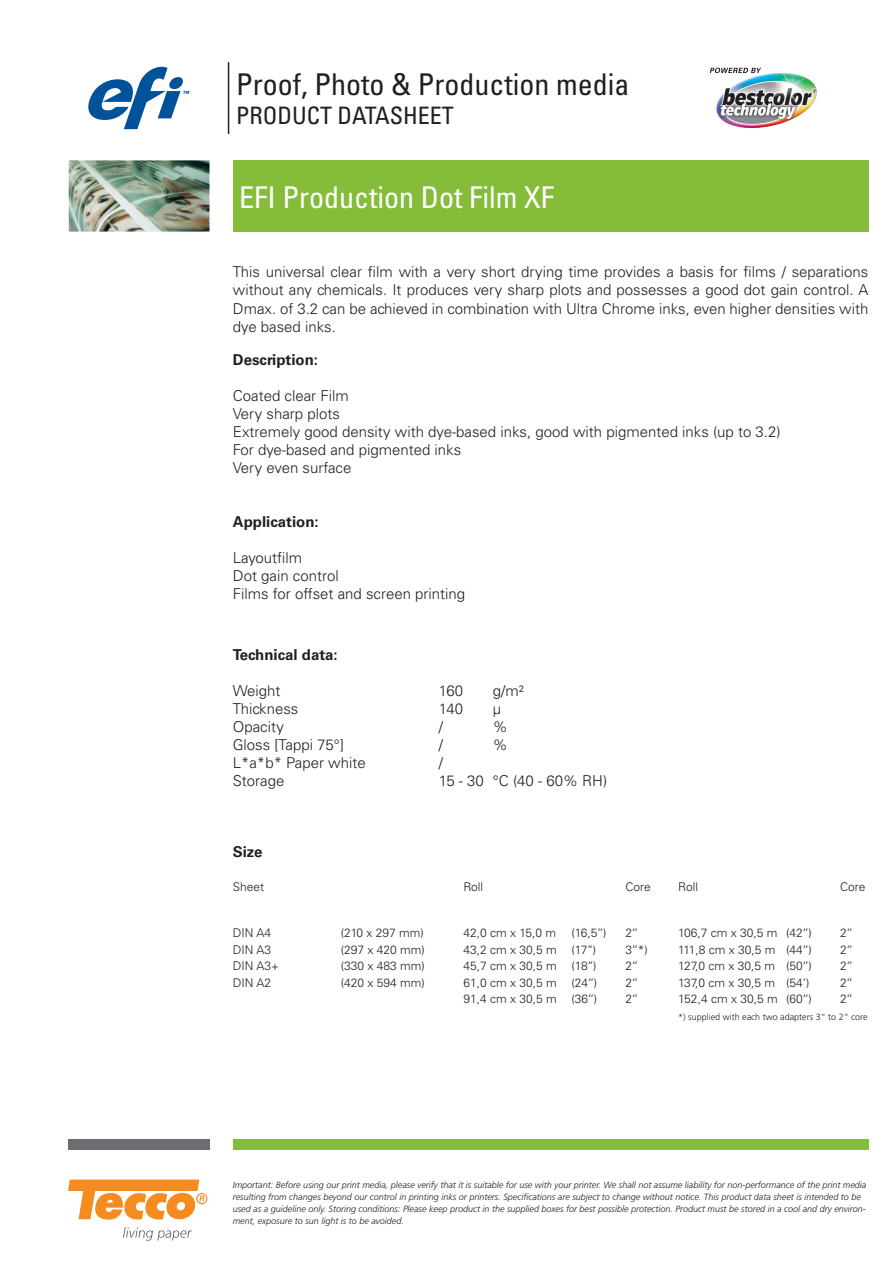
<style>
.page{position:relative;width:893px;height:1263px;background:#fff}
.page>*{position:absolute;margin:0;border:0;box-sizing:border-box;transform-origin:0 0}
.t1{font:condensed 30px "Univers LT Std";color:#231f20}
.t2{font:condensed 30px "Univers LT Std";color:#fff}
.t3{font:condensed 24px "Univers LT Std";color:#231f20}
.t4{font:300 15px/18px "Univers LT Std";color:#231f20}
.t5{font:700 15px "Univers LT Std";color:#231f20}
.t6{font:300 12px "Univers LT Std";color:#231f20}
.t7{font:italic 300 9px/12px "Frutiger LT Std";color:#231f20}
.t8{font:300 9px "Frutiger LT Std";color:#231f20}
</style>
<div class="page">
<img style="left:716px;top:73px;width:101px;height:55px">
<svg style="left:710px;top:68px;width:51px;height:5px"></svg>
<svg style="left:88px;top:67px;width:102px;height:62px"></svg>
<hr style="left:228px;top:62px;width:1px;height:72px;background:#231f20">
<img style="left:68px;top:160px;width:142px;height:72px">
<div style="left:233px;top:160px;width:635px;height:71px;background:#85bd3b"></div>
<svg style="left:123px;top:1227px;width:69px;height:14px"></svg>
<svg style="left:68px;top:1179px;width:139px;height:41px"></svg>
<div style="left:68px;top:1140px;width:142px;height:10px;background:#6c6d70"></div>
<div style="left:233px;top:1140px;width:635px;height:10px;background:#85bd3b"></div>
<h1 class="t1" style="left:236px;top:65px;width:395px">Proof, Photo &amp; Production media</h1>
<h2 class="t3" style="left:236px;top:100px;width:219px">PRODUCT DATASHEET</h2>
<h1 class="t2" style="left:239px;top:178px;width:316px">EFI Production Dot Film XF</h1>
<p class="t4" style="left:233px;top:263px;width:637px;text-align:justify">This universal clear film with a very short drying time provides a basis for films / separations without any chemicals. It produces very sharp plots and possesses a good dot gain control. A Dmax. of 3.2 can be achieved in combination with Ultra Chrome inks, even higher densities with dye based inks.</p>
<p class="t5" style="left:233px;top:351px;width:87px">Description:</p>
<p class="t4" style="left:233px;top:386px;width:549px">Coated clear Film<br>Very sharp plots<br>Extremely good density with dye-based inks, good with pigmented inks (up to 3.2)<br>For dye-based and pigmented inks<br>Very even surface</p>
<p class="t5" style="left:233px;top:513px;width:87px">Application:</p>
<p class="t4" style="left:233px;top:548px;width:234px">Layoutfilm<br>Dot gain control<br>Films for offset and screen printing</p>
<p class="t5" style="left:233px;top:646px;width:106px">Technical data:</p>
<p class="t4" style="left:233px;top:682px;width:134px">Weight<br>Thickness<br>Opacity<br>Gloss [Tappi 75°]<br>L*a*b* Paper white<br>Storage</p>
<p class="t4" style="left:439px;top:681px;width:26px">160</p>
<p class="t4" style="left:493px;top:681px;width:32px">g/m²</p>
<p class="t4" style="left:439px;top:699px;width:26px">140</p>
<p class="t4" style="left:493px;top:699px;width:10px">µ</p>
<p class="t4" style="left:439px;top:717px;width:6px">/</p>
<p class="t4" style="left:493px;top:717px;width:16px">%</p>
<p class="t4" style="left:439px;top:735px;width:6px">/</p>
<p class="t4" style="left:493px;top:735px;width:16px">%</p>
<p class="t4" style="left:439px;top:753px;width:170px">/<br>15 - 30 °C (40 - 60% RH)</p>
<p class="t5" style="left:233px;top:842px;width:31px">Size</p>
<p class="t6" style="left:233px;top:880px;width:33px">Sheet</p>
<p class="t6" style="left:463px;top:880px;width:21px">Roll</p>
<p class="t6" style="left:625px;top:880px;width:27px">Core</p>
<p class="t6" style="left:678px;top:880px;width:21px">Roll</p>
<p class="t6" style="left:840px;top:880px;width:27px">Core</p>
<p class="t6" style="left:233px;top:926px;width:40px">DIN A4</p>
<p class="t6" style="left:341px;top:926px;width:85px">(210 x 297 mm)</p>
<p class="t6" style="left:233px;top:942px;width:40px">DIN A3</p>
<p class="t6" style="left:341px;top:942px;width:86px">(297 x 420 mm)</p>
<p class="t6" style="left:233px;top:959px;width:48px">DIN A3+</p>
<p class="t6" style="left:341px;top:959px;width:86px">(330 x 483 mm)</p>
<p class="t6" style="left:233px;top:975px;width:40px">DIN A2</p>
<p class="t6" style="left:341px;top:975px;width:86px">(420 x 594 mm)</p>
<p class="t6" style="left:463px;top:926px;width:94px">42,0 cm x 15,0 m</p>
<p class="t6" style="left:571px;top:926px;width:36px">(16,5‘‘)</p>
<p class="t6" style="left:625px;top:926px;width:14px">2‘‘</p>
<p class="t6" style="left:463px;top:942px;width:134px">43,2 cm x 30,5 m (17‘‘)</p>
<p class="t6" style="left:625px;top:942px;width:24px">3‘‘*)</p>
<p class="t6" style="left:463px;top:959px;width:135px">45,7 cm x 30,5 m (18‘‘)</p>
<p class="t6" style="left:625px;top:959px;width:14px">2‘‘</p>
<p class="t6" style="left:463px;top:975px;width:135px">61,0 cm x 30,5 m (24‘‘)</p>
<p class="t6" style="left:625px;top:975px;width:14px">2‘‘</p>
<p class="t6" style="left:463px;top:992px;width:135px">91,4 cm x 30,5 m (36‘‘)</p>
<p class="t6" style="left:625px;top:992px;width:14px">2‘‘</p>
<p class="t6" style="left:678px;top:926px;width:135px">106,7 cm x 30,5 m (42‘‘)</p>
<p class="t6" style="left:840px;top:926px;width:14px">2‘‘</p>
<p class="t6" style="left:678px;top:942px;width:135px">111,8 cm x 30,5 m (44‘‘)</p>
<p class="t6" style="left:840px;top:942px;width:14px">2‘‘</p>
<p class="t6" style="left:678px;top:959px;width:135px">127,0 cm x 30,5 m (50‘‘)</p>
<p class="t6" style="left:840px;top:959px;width:14px">2‘‘</p>
<p class="t6" style="left:678px;top:975px;width:133px">137,0 cm x 30,5 m (54‘)</p>
<p class="t6" style="left:840px;top:975px;width:14px">2‘‘</p>
<p class="t6" style="left:678px;top:992px;width:135px">152,4 cm x 30,5 m (60‘‘)</p>
<p class="t6" style="left:840px;top:992px;width:14px">2‘‘</p>
<p class="t8" style="left:678px;top:1012px;width:191px">*) supplied with each two adapters 3“ to 2“ core</p>
<p class="t7" style="left:233px;top:1179px;width:635px">Important: Before using our print media, please verify that it is suitable for use with your printer. We shall not assume liability for non-performance of the print media resulting from changes beyond our control in printing inks or printers. Specifications are subject to change without notice. This product data sheet is intended to be used as a guideline only. Storing conditions: Please keep product in the supplied boxes for best possible protection. Product must be stored in a cool and dry environ&shy;ment, exposure to sun light is to be avoided.</p>
</div>
